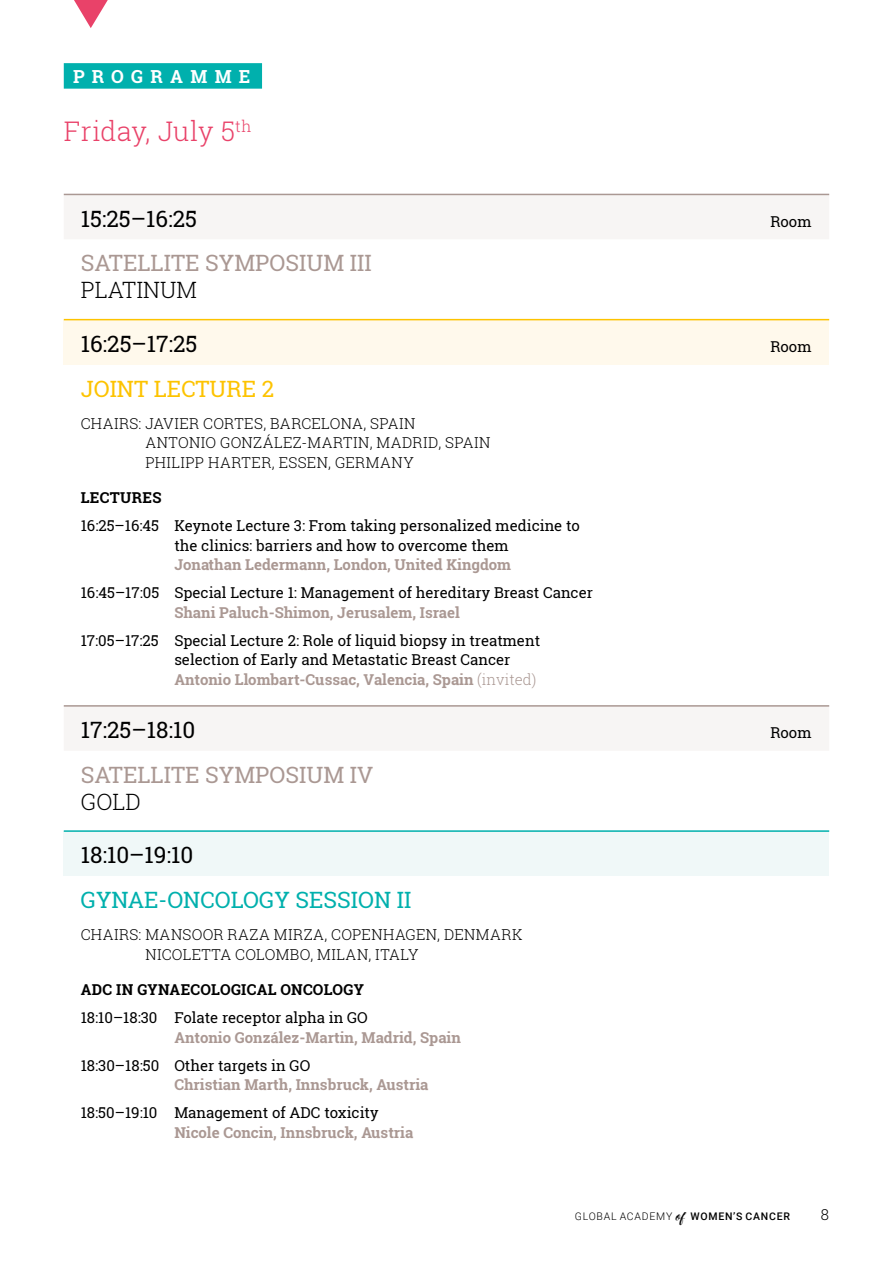
<style>
.page{position:relative;width:893px;height:1263px;background:#fff}
.page>*{position:absolute;margin:0;border:0;box-sizing:border-box;transform-origin:0 0}
.t1{font:300 27px "Roboto Slab";letter-spacing:.005em;color:#e94269}
.t2{font:22.5px "Roboto Slab";color:#000}
.t3{font:22.5px "Roboto Slab";color:#aa9893}
.t4{font:22.5px "Roboto Slab";color:#00b0ad}
.t5{font:22.5px "Roboto Slab";color:#fdc300}
.t6{font:300 22.5px "Roboto Slab";color:#000}
.t7{font:700 18px "Roboto Slab";letter-spacing:.405em;color:#fff}
.t8{font:15px/19.5px "Roboto Slab";color:#000}
.t9{font:700 15px "Roboto Slab";color:#aa9893}
.t10{font:300 15px/19.5px "Roboto Slab";letter-spacing:.025em;color:#000}
.t11{font:700 15px "Roboto Slab";letter-spacing:.015em;color:#000}
.t12{font:300 10.5px "Roboto";letter-spacing:.07em;color:#000}
.s1{font-weight:700;color:#aa9893}
.s2{font-weight:300;color:#aa9893}
.s3{font-family:"Dramaturg A";font-weight:400;font-size:21px}
.s4{font-weight:500}
</style>
<div class="page">
<svg style="left:74px;top:0;width:34px;height:28px"></svg>
<svg style="left:64px;top:195px;width:765px;height:555px"></svg>
<div style="left:64px;top:320px;width:765px;height:44px;background:#fff9ec"></div>
<div style="left:64px;top:831px;width:765px;height:45px;background:#f0f8f8"></div>
<hr style="left:64px;top:194px;width:765px;height:1px;background:#aa9893">
<hr style="left:64px;top:830px;width:765px;height:2px;background:#00b0ad">
<hr style="left:64px;top:319px;width:765px;height:1px;background:#fdc300">
<hr style="left:64px;top:705px;width:765px;height:2px;background:#aa9893">
<div style="left:64px;top:63px;width:198px;height:26px;background:#00b0ad"></div>
<p class="t7" style="left:73px;top:64px;width:179px">PROGRAMME</p>
<h1 class="t1" style="left:64px;top:112px;width:189px">Friday, July 5<sup>th</sup></h1>
<h2 class="t2" style="left:81px;top:203px;width:118px">15:25–16:25</h2>
<p class="t8" style="left:770px;top:211px;width:43px">Room</p>
<h2 class="t3" style="left:81px;top:248px;width:292px">SATELLITE SYMPOSIUM III</h2>
<h2 class="t6" style="left:81px;top:275px;width:118px">PLATINUM</h2>
<h2 class="t2" style="left:81px;top:328px;width:118px">16:25–17:25</h2>
<p class="t8" style="left:770px;top:336px;width:43px">Room</p>
<h2 class="t5" style="left:81px;top:373px;width:195px">JOINT LECTURE 2</h2>
<p class="t10" style="left:145px;top:413px;width:347px;text-indent:-65px">CHAIRS: JAVIER CORTES, BARCELONA, SPAIN<br>ANTONIO GONZÁLEZ-MARTIN, MADRID, SPAIN<br>PHILIPP HARTER, ESSEN, GERMANY</p>
<p class="t11" style="left:81px;top:487px;width:82px">LECTURES</p>
<p class="t8" style="left:174px;top:516px;width:407px;text-indent:-94px">16:25–16:45 Keynote Lecture 3: From taking personalized medicine to the clinics: barriers and how to overcome them</p>
<p class="t9" style="left:174px;top:554px;width:338px">Jonathan Ledermann, London, United Kingdom</p>
<p class="t8" style="left:81px;top:583px;width:514px">16:45–17:05 Special Lecture 1: Management of hereditary Breast Cancer</p>
<p class="t9" style="left:174px;top:602px;width:287px">Shani Paluch-Shimon, Jerusalem, Israel</p>
<p class="t8" style="left:174px;top:630px;width:367px;text-indent:-94px">17:05–17:25 Special Lecture 2: Role of liquid biopsy in treatment selection of Early and Metastatic Breast Cancer<br><span class="s1">Antonio Llombart-Cussac, Valencia, Spain</span> <span class="s2">(invited)</span></p>
<h2 class="t2" style="left:81px;top:714px;width:116px">17:25–18:10</h2>
<p class="t8" style="left:770px;top:723px;width:43px">Room</p>
<h2 class="t3" style="left:81px;top:759px;width:294px">SATELLITE SYMPOSIUM IV</h2>
<h2 class="t6" style="left:81px;top:786px;width:62px">GOLD</h2>
<h2 class="t2" style="left:81px;top:839px;width:114px">18:10–19:10</h2>
<h2 class="t4" style="left:81px;top:884px;width:332px">GYNAE-ONCOLOGY SESSION II</h2>
<p class="t10" style="left:145px;top:925px;width:379px;text-indent:-65px">CHAIRS: MANSOOR RAZA MIRZA, COPENHAGEN, DENMARK<br>NICOLETTA COLOMBO, MILAN, ITALY</p>
<p class="t11" style="left:81px;top:979px;width:285px">ADC IN GYNAECOLOGICAL ONCOLOGY</p>
<p class="t8" style="left:81px;top:1008px;width:289px">18:10–18:30 Folate receptor alpha in GO</p>
<p class="t9" style="left:174px;top:1027px;width:288px">Antonio González-Martin, Madrid, Spain</p>
<p class="t8" style="left:81px;top:1055px;width:231px">18:30–18:50 Other targets in GO</p>
<p class="t9" style="left:174px;top:1074px;width:256px">Christian Marth, Innsbruck, Austria</p>
<p class="t8" style="left:81px;top:1103px;width:299px">18:50–19:10 Management of ADC toxicity</p>
<p class="t9" style="left:174px;top:1122px;width:240px">Nicole Concin, Innsbruck, Austria</p>
<p class="t12" style="left:575px;top:1208px;width:217px">GLOBAL ACADEMY <span class="s3">of</span> <span class="s4">WOMEN’S CANCER</span></p>
<p class="t10" style="left:821px;top:1204px;width:10px">8</p>
</div>
